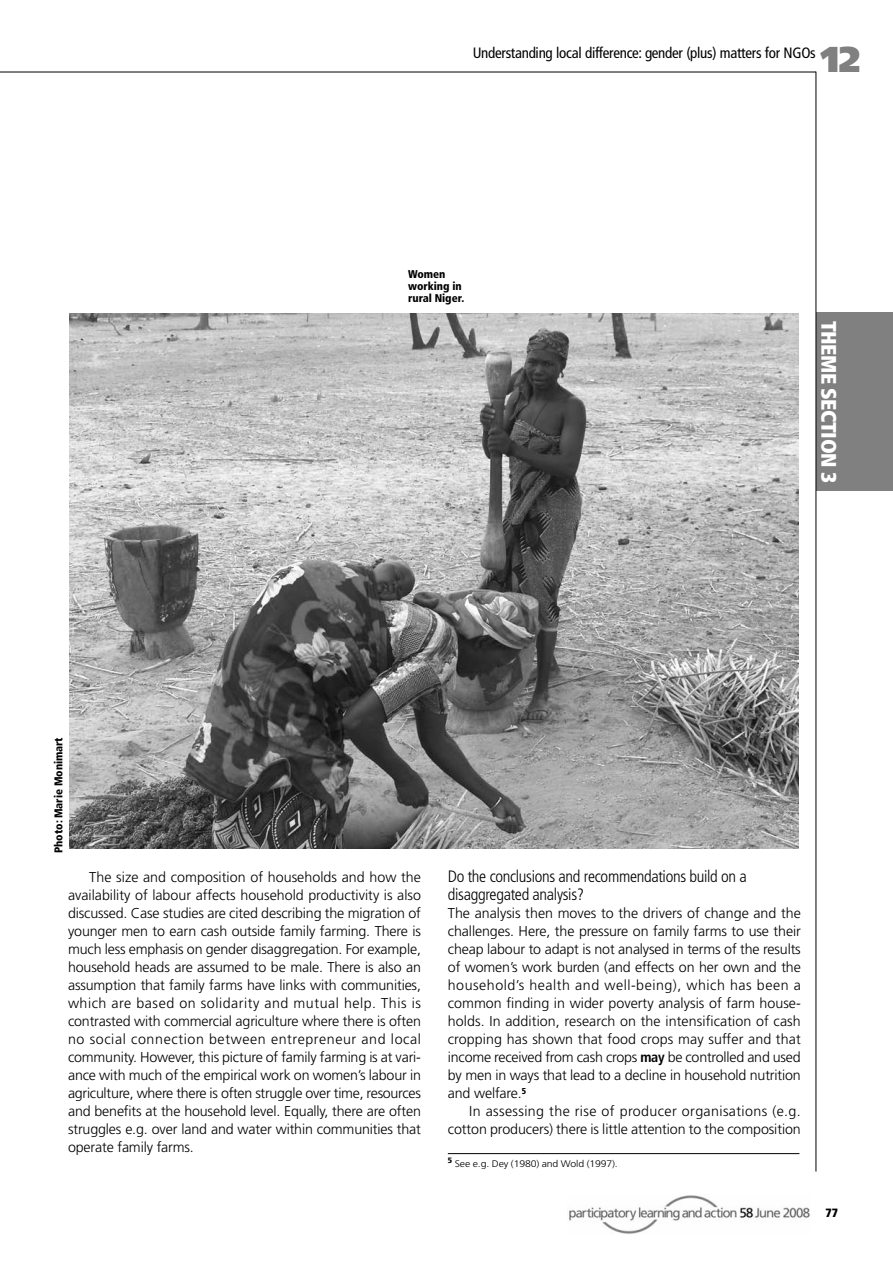
<style>
.page{position:relative;width:893px;height:1263px;background:#fff}
.page>*{position:absolute;margin:0;border:0;box-sizing:border-box;transform-origin:0 0}
.t1{font:900 36px "Frutiger";color:#808080}
.t2{font:900 condensed 21px "Frutiger";letter-spacing:-.02em;color:#fff}
.t3{font:300 condensed 16.5px/18px "Frutiger";letter-spacing:-.02em;color:#000}
.t4{font:condensed 15px "Frutiger";letter-spacing:-.02em;color:#000}
.t5{font:300 14.25px/18px "Frutiger";letter-spacing:-.01em;color:#000;text-align:justify}
.t6{font:900 condensed 12px "Frutiger";color:#000}
.t7{font:900 condensed 11.25px/12px "Frutiger";letter-spacing:-.005em;color:#000}
.t8{font:300 9.6px "Frutiger";letter-spacing:-.015em;color:#000;scale:1.1 1}
.s1{font-weight:700;font-stretch:condensed}
</style>
<div class="page">
<div style="left:816px;top:313px;width:77px;height:178px;background:#808080"></div>
<hr style="left:816px;top:72px;width:1px;height:1099px;background:#000">
<hr style="left:0;top:72px;width:816px;height:1px;background:#000">
<img style="left:569px;top:1195px;width:241px;height:39px">
<hr style="left:448px;top:1153px;width:351px;height:1px;background:#000">
<img style="left:70px;top:313px;width:729px;height:536px">
<p class="t7" style="left:53px;top:853px;width:117px;rotate:-90deg">Photo: Marie Monimart</p>
<p class="t4" style="left:473px;top:47px;width:345px">Understanding local difference: gender (plus) matters for NGOs</p>
<h1 class="t1" style="left:821px;top:45px;width:41px">12</h1>
<p class="t7" style="left:408px;top:269px;width:58px">Women working in rural Niger.</p>
<h2 class="t2" style="left:837px;top:321px;width:163px;rotate:90deg">THEME SECTION 3</h2>
<p class="t5" style="left:68px;top:869px;width:354px;text-indent:21px">The size and composition of households and how the availability of labour affects household productivity is also discussed. Case studies are cited describing the migration of younger men to earn cash outside family farming. There is much less emphasis on gender disaggregation. For example, household heads are assumed to be male. There is also an assumption that family farms have links with communities, which are based on solidarity and mutual help. This is contrasted with commercial agriculture where there is often no social connection between entrepreneur and local community. However, this picture of family farming is at vari&shy;ance with much of the empirical work on women’s labour in agriculture, where there is often struggle over time, resources and benefits at the household level. Equally, there are often struggles e.g. over land and water within communities that operate family farms.</p>
<p class="t3" style="left:448px;top:869px;width:300px">Do the conclusions and recommendations build on a disaggregated analysis?</p>
<p class="t5" style="left:448px;top:905px;width:354px">The analysis then moves to the drivers of change and the challenges. Here, the pressure on family farms to use their cheap labour to adapt is not analysed in terms of the results of women’s work burden (and effects on her own and the household’s health and well-being), which has been a common finding in wider poverty analysis of farm house&shy;holds. In addition, research on the intensification of cash cropping has shown that food crops may suffer and that income received from cash crops <span class="s1">may</span> be controlled and used by men in ways that lead to a decline in household nutrition and welfare.<sup>5</sup></p>
<p class="t5" style="left:448px;top:1103px;width:354px;text-align:right">In assessing the rise of producer organisations (e.g. cotton producers) there is little attention to the composition</p>
<p class="t8" style="left:448px;top:1159px;width:156px"><sup>5</sup> See e.g. Dey (1980) and Wold (1997).</p>
<p class="t6" style="left:826px;top:1208px;width:14px">77</p>
</div>
